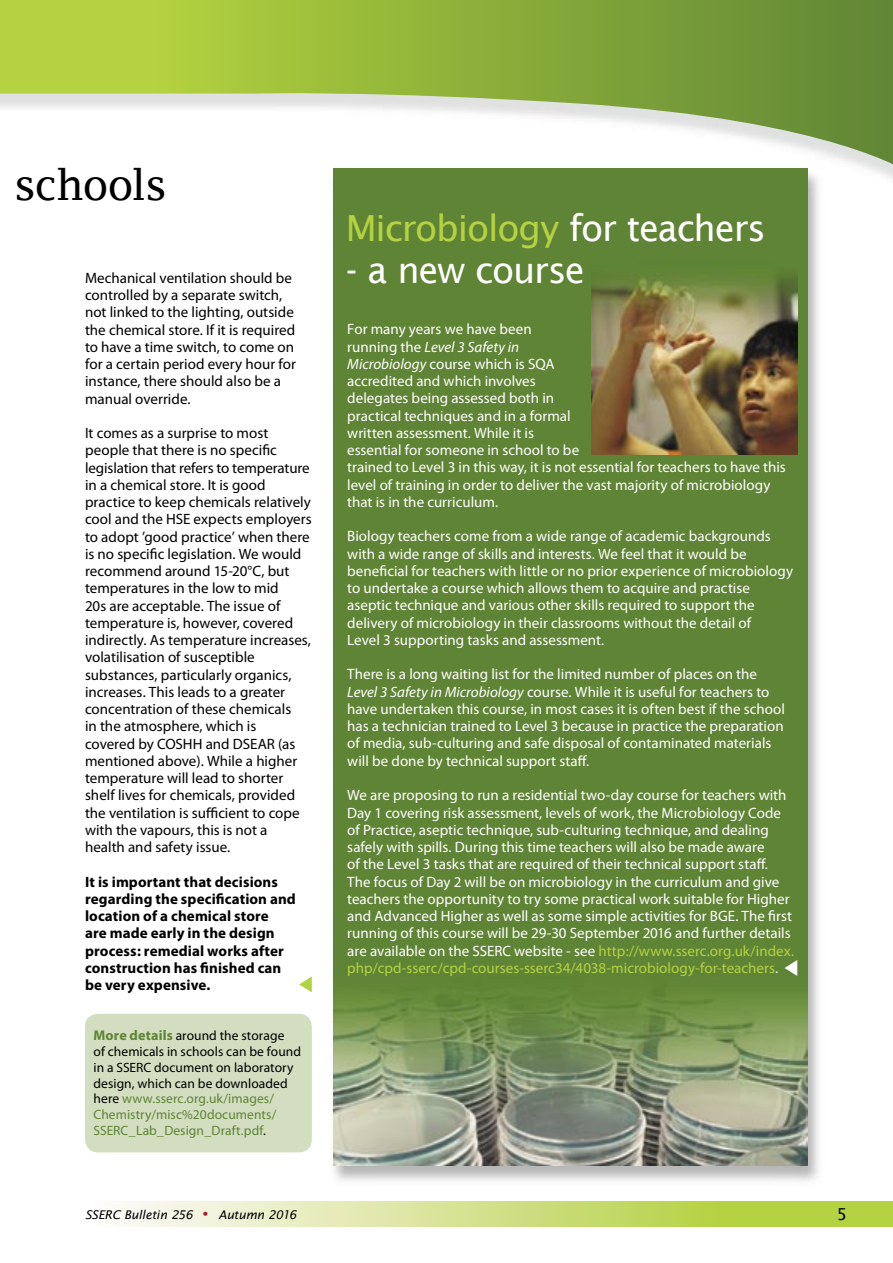
<style>
.page{position:relative;width:893px;height:1263px;background:#fff}
.page>*{position:absolute;margin:0;border:0;box-sizing:border-box;transform-origin:0 0}
.t1{font:42px "Lucida Fax";letter-spacing:-.03em;color:#000}
.t2{font:36px "Lucida Sans";letter-spacing:-.03em;color:#b5d242}
.t3{font:36px "Lucida Sans";letter-spacing:-.03em;color:#fff}
.t4{font:16.5px "Lucida Sans";color:#000}
.t5{font:15px/17.2px "Myriad Pro";color:#fff}
.t6{font:15px/17.2px "Myriad Pro";color:#000}
.t7{font:700 15px/17.2px "Myriad Pro";letter-spacing:.005em;color:#000}
.t8{font:13.5px/15.8px "Myriad Pro";letter-spacing:.005em;color:#000}
.t9{font:italic 12px "Lucida Sans";letter-spacing:-.01em;color:#000}
.s1{font-weight:700;font-size:14.1px;color:#5f8435}
.s2{color:#5f8435}
.s3{color:#fff}
.s4{font-style:italic}
.s5{color:#b5d242}
.s6{font-style:normal;font-size:28.5px;color:#a9192d}
</style>
<div class="page">
<div style="left:85px;top:1014px;width:227px;height:138px;background:#d3ddc0;border-radius:13px"></div>
<svg style="left:0;top:0;width:893px;height:173px"></svg>
<svg style="left:126px;top:1201px;width:767px;height:26px;background:#d1e089"></svg>
<svg style="left:299px;top:976px;width:13px;height:16px"></svg>
<img style="left:333px;top:1165px;width:44px;height:16px">
<img style="left:776px;top:194px;width:43px;height:988px">
<img style="left:377px;top:1165px;width:399px;height:16px">
<img style="left:328px;top:167px;width:496px;height:27px">
<div style="left:333px;top:168px;width:475px;height:997px;background:#5f8435"></div>
<img style="left:333px;top:994px;width:475px;height:171px">
<img style="left:591px;top:275px;width:206px;height:180px">
<svg style="left:784px;top:960px;width:13px;height:16px"></svg>
<h1 class="t1" style="left:14px;top:161px;width:155px">schools</h1>
<p class="t6" style="left:85px;top:269px;width:213px">Mechanical ventilation should be controlled by a separate switch, not linked to the lighting, outside the chemical store. If it is required to have a time switch, to come on for a certain period every hour for instance, there should also be a manual override.</p>
<p class="t6" style="left:85px;top:425px;width:228px">It comes as a surprise to most people that there is no specific legislation that refers to temperature in a chemical store. It is good practice to keep chemicals relatively cool and the HSE expects employers to adopt ’good practice’ when there is no specific legislation. We would recommend around 15-20°C, but temperatures in the low to mid<br>20s are acceptable. The issue of temperature is, however, covered indirectly. As temperature increases, volatilisation of susceptible substances, particularly organics, increases. This leads to a greater concentration of these chemicals<br>in the atmosphere, which is<br>covered by COSHH and DSEAR (as mentioned above). While a higher temperature will lead to shorter shelf lives for chemicals, provided the ventilation is sufficient to cope with the vapours, this is not a<br>health and safety issue.</p>
<p class="t7" style="left:85px;top:873px;width:212px">It is important that decisions regarding the specification and location of a chemical store<br>are made early in the design process: remedial works after construction has finished can be very expensive.</p>
<p class="t8" style="left:94px;top:1028px;width:209px"><span class="s1">More details</span> around the storage<br>of chemicals in schools can be found in a SSERC document on laboratory design, which can be downloaded here <span class="s2">www.sserc.org.uk/images/<br>Chemistry/misc%20documents/<br>SSERC_Lab_Design_Draft.pdf</span>.</p>
<h2 class="t2" style="left:346px;top:207px;width:422px">Microbiology <span class="s3">for teachers</span></h2>
<h2 class="t3" style="left:346px;top:249px;width:241px">- a new course</h2>
<p class="t5" style="left:347px;top:321px;width:440px">For many years we have been<br>running the <span class="s4">Level 3 Safety in<br>Microbiology</span> course which is SQA<br>accredited and which involves<br>delegates being assessed both in<br>practical techniques and in a formal<br>written assessment. While it is<br>essential for someone in school to be<br>trained to Level 3 in this way, it is not essential for teachers to have this level of training in order to deliver the vast majority of microbiology that is in the curriculum.</p>
<p class="t5" style="left:347px;top:528px;width:447px">Biology teachers come from a wide range of academic backgrounds with a wide range of skills and interests. We feel that it would be beneficial for teachers with little or no prior experience of microbiology to undertake a course which allows them to acquire and practise aseptic technique and various other skills required to support the delivery of microbiology in their classrooms without the detail of<br>Level 3 supporting tasks and assessment.</p>
<p class="t5" style="left:347px;top:666px;width:439px">There is a long waiting list for the limited number of places on the <span class="s4">Level 3 Safety in Microbiology</span> course. While it is useful for teachers to have undertaken this course, in most cases it is often best if the school has a technician trained to Level 3 because in practice the preparation of media, sub-culturing and safe disposal of contaminated materials will be done by technical support staff.</p>
<p class="t5" style="left:347px;top:787px;width:448px">We are proposing to run a residential two-day course for teachers with Day 1 covering risk assessment, levels of work, the Microbiology Code of Practice, aseptic technique, sub-culturing technique, and dealing safely with spills. During this time teachers will also be made aware<br>of the Level 3 tasks that are required of their technical support staff.<br>The focus of Day 2 will be on microbiology in the curriculum and give teachers the opportunity to try some practical work suitable for Higher and Advanced Higher as well as some simple activities for BGE. The first running of this course will be 29-30 September 2016 and further details are available on the SSERC website - see <span class="s5">http://www.sserc.org.uk/index. php/cpd-sserc/cpd-courses-sserc34/4038-microbiology-for-teachers</span>.</p>
<p class="t9" style="left:85px;top:1208px;width:213px">SSERC Bulletin 256 <span class="s6">•</span> Autumn 2016</p>
<p class="t4" style="left:837px;top:1204px;width:12px">5</p>
</div>
